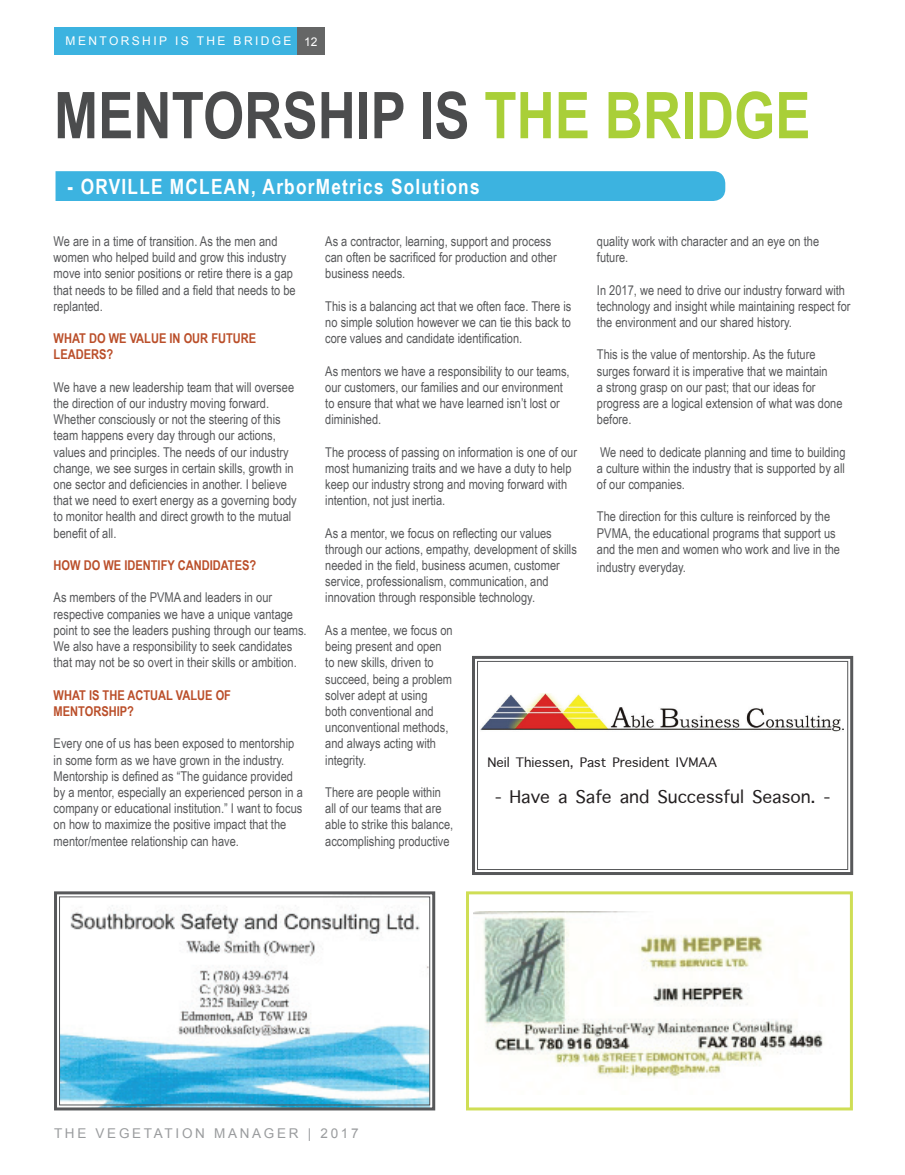
<style>
.page{position:relative;width:905px;height:1175px;background:#fff}
.page>*{position:absolute;margin:0;border:0;box-sizing:border-box;transform-origin:0 0}
.t1{font:700 64.5px "Arial Narrow";color:#4b4c4d}
.t2{font:24px "Apple Symbols";color:#231f20}
.t3{font:700 21px "Arial Narrow";letter-spacing:.06em;color:#fff}
.t4{font:18px "Apple Symbols";color:#231f20}
.t5{font:13.5px/16.2px "Arial Narrow";color:#57585a}
.t6{font:700 13.5px/16.2px "Arial Narrow";color:#ba4e29}
.t7{font:13.5px "Arial";letter-spacing:.2em;color:#9a9c9e}
.t8{font:12px "Arial";letter-spacing:.2em;color:#fff}
.s1{color:#a9cf38}
</style>
<div class="page">
<div style="left:54px;top:27px;width:270px;height:28px;background:#3cb3e0"></div>
<div style="left:297px;top:27px;width:27px;height:28px;background:#656666"></div>
<div style="left:56px;top:171px;width:669px;height:30px;background:#3cb3e0"></div>
<svg style="left:54px;top:891px;width:382px;height:220px"></svg>
<div style="left:59px;top:896px;width:371px;height:209px;border:1px solid #57585a"></div>
<img style="left:473px;top:911px;width:350px;height:167px">
<div style="left:466px;top:891px;width:386px;height:219px;border:3px solid #cfde55"></div>
<svg style="left:472px;top:655px;width:382px;height:220px"></svg>
<div style="left:477px;top:661px;width:371px;height:209px;border:1px solid #57585a"></div>
<img style="left:478px;top:693px;width:365px;height:45px">
<svg style="left:488px;top:757px;width:18px;height:10px"></svg>
<svg style="left:516px;top:757px;width:25px;height:10px"></svg>
<svg style="left:555px;top:760px;width:6px;height:7px"></svg>
<svg style="left:613px;top:757px;width:18px;height:10px"></svg>
<svg style="left:639px;top:757px;width:17px;height:10px"></svg>
<svg style="left:676px;top:757px;width:40px;height:10px"></svg>
<svg style="left:559px;top:793px;width:7px;height:10px"></svg>
<svg style="left:576px;top:790px;width:35px;height:13px"></svg>
<svg style="left:620px;top:793px;width:8px;height:10px"></svg>
<svg style="left:640px;top:790px;width:8px;height:13px"></svg>
<svg style="left:658px;top:790px;width:9px;height:13px"></svg>
<svg style="left:678px;top:793px;width:27px;height:10px"></svg>
<svg style="left:724px;top:790px;width:6px;height:13px"></svg>
<svg style="left:753px;top:790px;width:27px;height:13px"></svg>
<svg style="left:580px;top:757px;width:26px;height:10px"></svg>
<svg style="left:510px;top:790px;width:39px;height:13px"></svg>
<p class="t8" style="left:66px;top:33px;width:253px">MENTORSHIP IS THE BRIDGE 12</p>
<h1 class="t1" style="left:54px;top:67px;width:758px">MENTORSHIP IS <span class="s1">THE BRIDGE</span></h1>
<h3 class="t3" style="left:68px;top:170px;width:413px">- ORVILLE MCLEAN, ArborMetrics Solutions</h3>
<p class="t5" style="left:54px;top:232px;width:243px">We are in a time of transition. As the men and women who helped build and grow this industry move into senior positions or retire there is a gap that needs to be filled and a field that needs to be replanted.</p>
<p class="t6" style="left:54px;top:329px;width:204px">WHAT DO WE VALUE IN OUR FUTURE<br>LEADERS?</p>
<p class="t5" style="left:54px;top:378px;width:245px">We have a new leadership team that will oversee the direction of our industry moving forward.<br>Whether consciously or not the steering of this team happens every day through our actions, values and principles. The needs of our industry change, we see surges in certain skills, growth in one sector and deficiencies in another. I believe that we need to exert energy as a governing body to monitor health and direct growth to the mutual benefit of all.</p>
<p class="t6" style="left:54px;top:556px;width:204px">HOW DO WE IDENTIFY CANDIDATES?</p>
<p class="t5" style="left:54px;top:589px;width:254px">As members of the PVMA and leaders in our respective companies we have a unique vantage point to see the leaders pushing through our teams.<br>We also have a responsibility to seek candidates that may not be so overt in their skills or ambition.</p>
<p class="t6" style="left:54px;top:686px;width:179px">WHAT IS THE ACTUAL VALUE OF<br>MENTORSHIP?</p>
<p class="t5" style="left:54px;top:735px;width:251px">Every one of us has been exposed to mentorship in some form as we have grown in the industry.<br>Mentorship is defined as “The guidance provided by a mentor, especially an experienced person in a company or educational institution.” I want to focus on how to maximize the positive impact that the mentor/mentee relationship can have.</p>
<p class="t5" style="left:325px;top:232px;width:233px">As a contractor, learning, support and process can often be sacrificed for production and other business needs.</p>
<p class="t5" style="left:325px;top:297px;width:247px;text-align:justify">This is a balancing act that we often face. There is no simple solution however we can tie this back to core values and candidate identification.</p>
<p class="t5" style="left:325px;top:362px;width:246px">As mentors we have a responsibility to our teams, our customers, our families and our environment to ensure that what we have learned isn’t lost or diminished.</p>
<p class="t5" style="left:325px;top:443px;width:253px">The process of passing on information is one of our most humanizing traits and we have a duty to help keep our industry strong and moving forward with intention, not just inertia.</p>
<p class="t5" style="left:325px;top:524px;width:253px">As a mentor, we focus on reflecting our values through our actions, empathy, development of skills needed in the field, business acumen, customer service, professionalism, communication, and innovation through responsible technology.</p>
<p class="t5" style="left:325px;top:621px;width:129px">As a mentee, we focus on being present and open to new skills, driven to succeed, being a problem solver adept at using<br>both conventional and unconventional methods, and always acting with integrity.</p>
<p class="t5" style="left:325px;top:783px;width:129px">There are people within all of our teams that are able to strike this balance, accomplishing productive</p>
<p class="t5" style="left:597px;top:232px;width:224px">quality work with character and an eye on the future.</p>
<p class="t5" style="left:597px;top:281px;width:255px">In 2017, we need to drive our industry forward with technology and insight while maintaining respect for the environment and our shared history.</p>
<p class="t5" style="left:597px;top:346px;width:247px">This is the value of mentorship. As the future surges forward it is imperative that we maintain<br>a strong grasp on our past; that our ideas for progress are a logical extension of what was done before.</p>
<p class="t5" style="left:597px;top:443px;width:250px;text-align:justify">We need to dedicate planning and time to building a culture within the industry that is supported by all of our companies.</p>
<p class="t5" style="left:597px;top:508px;width:245px">The direction for this culture is reinforced by the<br>PVMA, the educational programs that support us and the men and women who work and live in the</p>
<p class="t5" style="left:597px;top:558px;width:91px">industry everyday.</p>
<h3 class="t4" style="left:507px;top:750px;width:64px">● ▲▲ ■</h3>
<h3 class="t4" style="left:632px;top:750px;width:39px">▲ ■▼</h3>
<h2 class="t2" style="left:629px;top:780px;width:116px">■ ◆ ▲▲◆●</h2>
<h2 class="t2" style="left:781px;top:780px;width:30px">▲□■</h2>
<p class="t7" style="left:54px;top:1124px;width:306px">THE VEGETATION MANAGER | 2017</p>
</div>
